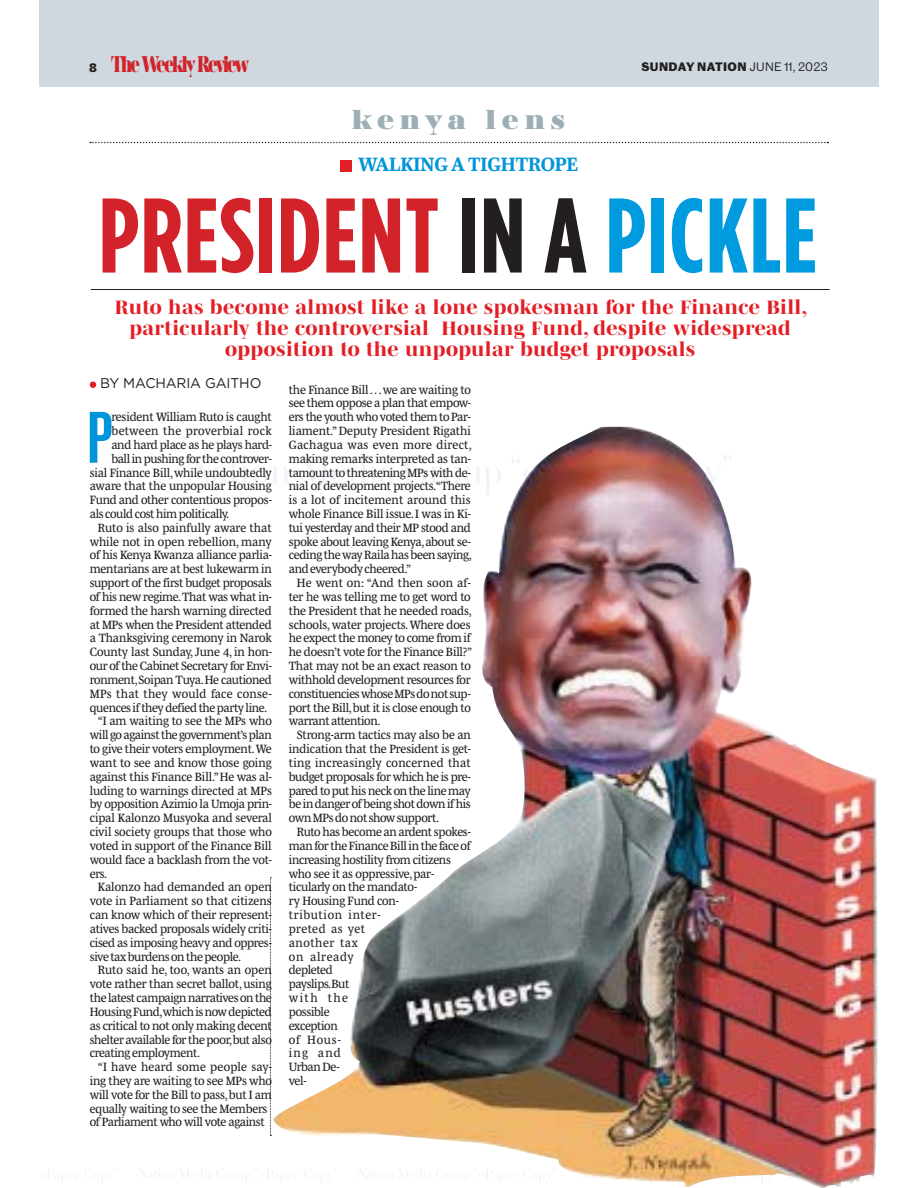
<style>
.page{position:relative;width:918px;height:1188px;background:#fff}
.page>*{position:absolute;margin:0;border:0;box-sizing:border-box;transform-origin:0 0}
.t1{font:700 105.9px "Gotham Condensed";letter-spacing:.01em;color:#d2232a}
.t2{font:600 66.9px "Caslon Doric Condensed";color:#0095da}
.t3{font:900 28.2px "AW Conqueror Pro Didot S";letter-spacing:.2em;color:#9eaeb7}
.t4{font:900 23.55px "AW Conqueror Pro Didot";letter-spacing:-.125em;color:#d2232a;scale:.67 1}
.t5{font:800 19.8px/21.1px "Mencken Pro Head";letter-spacing:.02em;color:#e31f26;text-align:center}
.t6{font:700 19.8px "Mencken Pro Text";letter-spacing:-.01em;color:#0095da}
.t7{font:14.1px "Gotham";letter-spacing:-.01em;color:#231f20}
.t8{font:12.3px/13.8px "Mencken Pro Text";letter-spacing:-.02em;color:#231f20;text-align:justify}
.t9{font:12.3px "Mencken Pro Text";color:#231f20}
.t10{font:12.3px "Mencken Pro Text";letter-spacing:.02em;color:#231f20}
.t11{font:12.3px "Mencken Pro Text";letter-spacing:.005em;color:#231f20}
.t12{font:12.3px "Mencken Pro Text";letter-spacing:.015em;color:#231f20}
.t13{font:12.3px "Mencken Pro Text";letter-spacing:.025em;color:#231f20}
.t14{font:700 11.25px "Caslon Doric";letter-spacing:.03em;color:#231f20}
.s1{font-family:"Caslon Doric";font-weight:700;font-size:11.25px;color:#231f20}
.s2{font-weight:400}
.s3{color:#231f20}
.s4{color:#009bdf}
</style>
<div class="page">
<svg style="left:190px;top:455px;width:78px;height:28px"></svg>
<svg style="left:40px;top:1169px;width:36px;height:10px"></svg>
<svg style="left:85px;top:1169px;width:32px;height:9px"></svg>
<svg style="left:140px;top:1169px;width:133px;height:14px"></svg>
<div style="left:39px;top:0;width:840px;height:87px;background:#ced8de"></div>
<svg style="left:90px;top:142px;width:738px;height:1px"></svg>
<svg style="left:90px;top:382px;width:6px;height:6px"></svg>
<hr style="left:91px;top:289px;width:739px;height:1px;background:#231f20">
<div style="left:340px;top:160px;width:12px;height:11px;background:#e31f26"></div>
<svg style="left:270px;top:877px;width:1px;height:259px"></svg>
<img style="left:273px;top:427px;width:605px;height:761px">
<h3 class="t4" style="left:89px;top:50px;width:241px"><span class="s1">8</span> The Weekly Review</h3>
<p class="t14" style="left:642px;top:63px;width:188px">SUNDAY NATION <span class="s2">JUNE 11, 2023</span></p>
<h3 class="t3" style="left:352px;top:109px;width:215px">kenya lens</h3>
<h3 class="t6" style="left:358px;top:156px;width:222px">WALKING A TIGHTROPE</h3>
<h1 class="t1" style="left:99px;top:174px;width:720px">PRESIDENT <span class="s3">IN A</span> <span class="s4">PICKLE</span></h1>
<h3 class="t5" style="left:115px;top:297px;width:694px">Ruto has become almost like a lone spokesman for the Finance Bill, particularly the controversial Housing Fund, despite widespread opposition to the unpopular budget proposals</h3>
<p class="t7" style="left:100px;top:378px;width:163px">BY MACHARIA GAITHO</p>
<h2 class="t2" style="left:87px;top:412px;width:27px">P</h2>
<p class="t8" style="left:111px;top:411px;width:162px">resident William Ruto is caught</p>
<p class="t13" style="left:111px;top:425px;width:162px">between the proverbial rock</p>
<p class="t8" style="left:111px;top:438px;width:162px">and hard place as he plays hard-</p>
<p class="t8" style="left:111px;top:452px;width:162px">ball in pushing for the controver-</p>
<p class="t8" style="left:90px;top:466px;width:183px">sial Finance Bill, while undoubtedly</p>
<p class="t8" style="left:90px;top:480px;width:184px">aware that the unpopular Housing</p>
<p class="t8" style="left:90px;top:494px;width:184px">Fund and other contentious propos-</p>
<p class="t8" style="left:90px;top:507px;width:141px">als could cost him politically.</p>
<p class="t9" style="left:98px;top:522px;width:175px">Ruto is also painfully aware that</p>
<p class="t9" style="left:90px;top:536px;width:183px">while not in open rebellion, many</p>
<p class="t8" style="left:90px;top:549px;width:184px">of his Kenya Kwanza alliance parlia-</p>
<p class="t8" style="left:90px;top:563px;width:184px">mentarians are at best lukewarm in</p>
<p class="t8" style="left:90px;top:577px;width:184px">support of the first budget proposals</p>
<p class="t8" style="left:90px;top:590px;width:184px">of his new regime.That was what in-</p>
<p class="t8" style="left:90px;top:604px;width:183px">formed the harsh warning directed</p>
<p class="t8" style="left:90px;top:618px;width:183px">at MPs when the President attended</p>
<p class="t8" style="left:90px;top:632px;width:183px">a Thanksgiving ceremony in Narok</p>
<p class="t8" style="left:90px;top:646px;width:184px">County last Sunday, June 4, in hon-</p>
<p class="t8" style="left:90px;top:660px;width:184px">our of the Cabinet Secretary for Envi-</p>
<p class="t8" style="left:90px;top:673px;width:184px">ronment, Soipan Tuya.He cautioned</p>
<p class="t10" style="left:90px;top:688px;width:184px">MPs that they would face conse-</p>
<p class="t8" style="left:90px;top:701px;width:179px">quences if they defied the party line.</p>
<p class="t8" style="left:98px;top:715px;width:176px">“I am waiting to see the MPs who</p>
<p class="t8" style="left:90px;top:729px;width:184px">will go against the government’s plan</p>
<p class="t8" style="left:90px;top:743px;width:184px">to give their voters employment. We</p>
<p class="t9" style="left:90px;top:757px;width:184px">want to see and know those going</p>
<p class="t8" style="left:90px;top:770px;width:184px">against this Finance Bill.”He was al-</p>
<p class="t8" style="left:90px;top:784px;width:184px">luding to warnings directed at MPs</p>
<p class="t8" style="left:90px;top:798px;width:184px">by opposition Azimio la Umoja prin-</p>
<p class="t8" style="left:90px;top:812px;width:184px">cipal Kalonzo Musyoka and several</p>
<p class="t8" style="left:90px;top:825px;width:184px">civil society groups that those who</p>
<p class="t8" style="left:90px;top:839px;width:183px">voted in support of the Finance Bill</p>
<p class="t8" style="left:90px;top:853px;width:184px">would face a backlash from the vot-</p>
<p class="t8" style="left:90px;top:867px;width:19px">ers.</p>
<p class="t9" style="left:98px;top:882px;width:175px">Kalonzo had demanded an open</p>
<p class="t9" style="left:90px;top:896px;width:183px">vote in Parliament so that citizens</p>
<p class="t8" style="left:90px;top:908px;width:184px">can know which of their represent-</p>
<p class="t8" style="left:90px;top:922px;width:184px">atives backed proposals widely criti-</p>
<p class="t8" style="left:90px;top:936px;width:184px">cised as imposing heavy and oppres-</p>
<p class="t8" style="left:90px;top:950px;width:153px">sive tax burdens on the people.</p>
<p class="t11" style="left:98px;top:965px;width:176px">Ruto said he, too, wants an open</p>
<p class="t8" style="left:90px;top:978px;width:184px">vote rather than secret ballot, using</p>
<p class="t8" style="left:90px;top:991px;width:184px">the latest campaign narratives on the</p>
<p class="t8" style="left:90px;top:1005px;width:184px">Housing Fund,which is now depicted</p>
<p class="t8" style="left:90px;top:1019px;width:184px">as critical to not only making decent</p>
<p class="t8" style="left:90px;top:1033px;width:184px">shelter available for the poor,but also</p>
<p class="t8" style="left:90px;top:1047px;width:112px">creating employment.</p>
<p class="t12" style="left:98px;top:1062px;width:176px">“I have heard some people say-</p>
<p class="t8" style="left:90px;top:1074px;width:184px">ing they are waiting to see MPs who</p>
<p class="t8" style="left:90px;top:1088px;width:184px">will vote for the Bill to pass, but I am</p>
<p class="t8" style="left:90px;top:1102px;width:179px">equally waiting to see the Members</p>
<p class="t8" style="left:90px;top:1116px;width:176px">of Parliament who will vote against</p>
<p class="t8" style="left:289px;top:383px;width:185px">the Finance Bill … we are waiting to see them oppose a plan that empow&shy;ers the youth who voted them to Par&shy;liament.”Deputy President Rigathi Gachagua was even more direct, making remarks interpreted as tan&shy;tamount to threatening MPs with de&shy;nial of development projects.“There is a lot of incitement around this whole Finance Bill issue. I was in Ki&shy;tui yesterday and their MP stood and spoke about leaving Kenya, about se&shy;ceding the way Raila has been saying, and everybody cheered.”</p>
<p class="t8" style="left:289px;top:577px;width:185px;text-align:left;text-indent:8px">He went on: “And then soon af&shy;ter he was telling me to get word to the President that he needed roads, schools, water projects. Where does he expect the money to come from if he doesn’t vote for the Finance Bill?” That may not be an exact reason to withhold development resources for constituencies whose MPs do not sup&shy;port the Bill, but it is close enough to warrant attention.</p>
<p class="t8" style="left:289px;top:729px;width:184px;text-indent:8px">Strong-arm tactics may also be an indication that the President is get&shy;ting increasingly concerned that budget proposals for which he is pre&shy;pared to put his neck on the line may be in danger of being shot down if his own MPs do not show support.</p>
<p class="t8" style="left:289px;top:825px;width:183px;text-align:left;text-indent:8px">Ruto has become an ardent spokes&shy;man for the Finance Bill in the face of increasing hostility from citizens who see it as oppressive, par&shy;ticularly on the mandato-<br>ry Housing Fund con-<br>tribution inter-<br>preted as yet<br>another tax<br>on already<br>depleted<br>payslips.But<br>with the<br>possible<br>exception<br>of Hous-<br>ing and<br>Urban De-<br>vel-</p>
</div>
